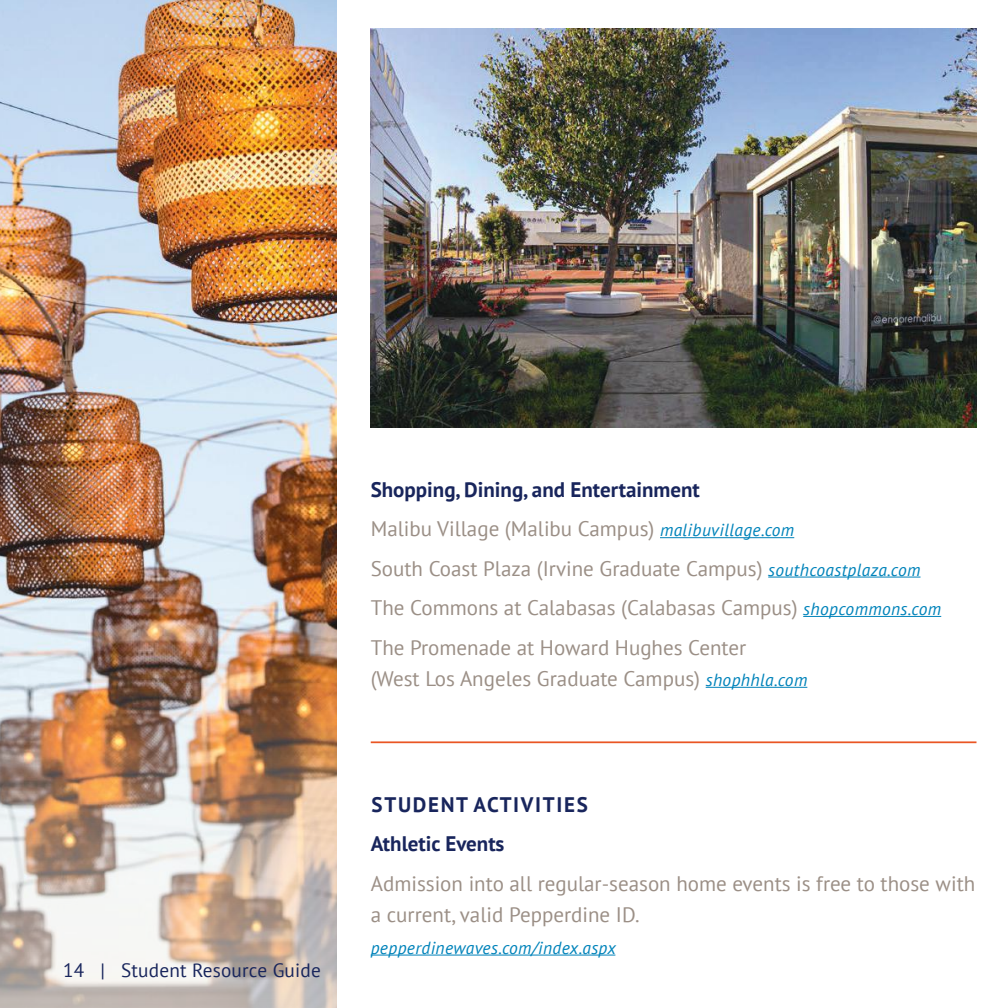
<style>
.page{position:relative;width:1008px;height:1008px;background:#fff}
.page>*{position:absolute;margin:0;border:0;box-sizing:border-box;transform-origin:0 0}
.t1{font:21px/39.4px "PT Sans";color:#9b8f86}
.t2{font:700 21px/39.4px "PT Sans";letter-spacing:.05em;color:#18255c}
.t3{font:19.25px "PT Sans";letter-spacing:.01em;color:#18255c}
.t4{font:italic 17.5px "PT Sans";letter-spacing:.02em;color:#0083ba}
.s1{font-weight:700;color:#18255c}
.s2{font-style:italic;font-size:17.5px;color:#0083ba}
</style>
<div class="page">
<hr style="left:660px;top:537px;width:134px;height:1px;background:#0083ba">
<hr style="left:768px;top:577px;width:153px;height:1px;background:#0083ba">
<hr style="left:803px;top:616px;width:138px;height:1px;background:#0083ba">
<hr style="left:706px;top:687px;width:101px;height:1px;background:#0083ba">
<hr style="left:371px;top:955px;width:244px;height:1px;background:#0083ba">
<img style="left:0;top:0;width:337px;height:1008px">
<img style="left:371px;top:29px;width:605px;height:398px">
<hr style="left:371px;top:741px;width:606px;height:2px;background:#ea5624">
<p class="t3" style="left:63px;top:958px;width:259px">14 | Student Resource Guide</p>
<p class="t1" style="left:371px;top:469px;width:572px"><span class="s1">Shopping, Dining, and Entertainment<br></span>Malibu Village (Malibu Campus) <span class="s2">malibuvillage.com<br></span>South Coast Plaza (Irvine Graduate Campus) <span class="s2">southcoastplaza.com </span>The Commons at Calabasas (Calabasas Campus) <span class="s2">shopcommons.com </span>The Promenade at Howard Hughes Center</p>
<p class="t1" style="left:371px;top:658px;width:438px">(West Los Angeles Graduate Campus) <span class="s2">shophhla.com</span></p>
<p class="t2" style="left:371px;top:785px;width:219px">STUDENT ACTIVITIES<br>Athletic Events</p>
<p class="t1" style="left:371px;top:867px;width:606px;line-height:31.5px">Admission into all regular-season home events is free to those with a current, valid Pepperdine ID.</p>
<p class="t4" style="left:371px;top:937px;width:247px">pepperdinewaves.com/index.aspx</p>
</div>
